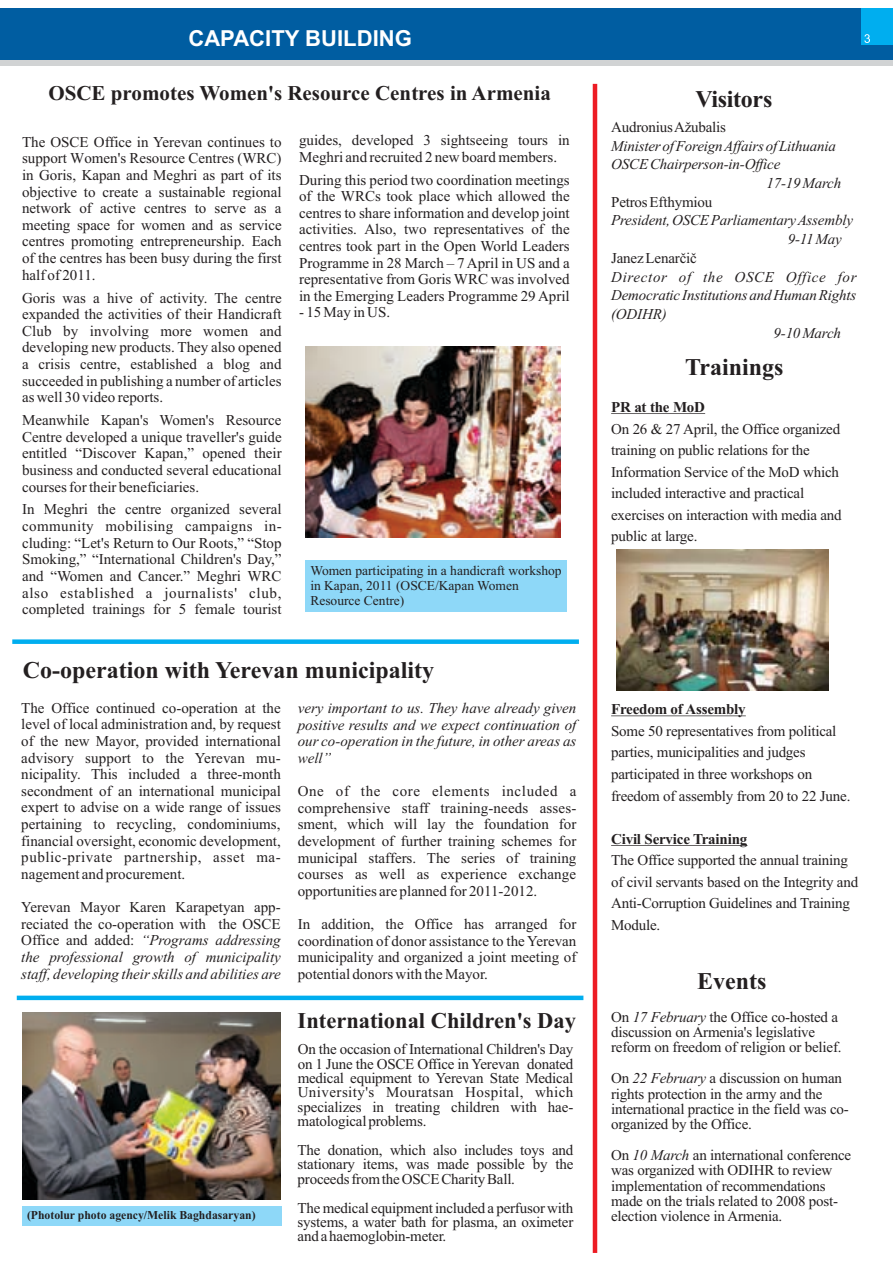
<style>
.page{position:relative;width:893px;height:1263px;background:#fff}
.page>*{position:absolute;margin:0;border:0;box-sizing:border-box;transform-origin:0 0}
.t1{font:700 24px "Times New Roman";color:#231f20}
.t2{font:700 22.5px "Times New Roman";color:#231f20}
.t3{font:700 22.05px "Arial";color:#fff}
.t4{font:700 21px "Times New Roman";color:#231f20}
.t5{font:15px/16.6px "Times New Roman";letter-spacing:-.015em;color:#231f20;text-align:justify}
.t6{font:italic 15px/16.6px "Times New Roman";letter-spacing:-.01em;color:#231f20;text-align:justify}
.t7{font:700 15px "Times New Roman";letter-spacing:-.015em;color:#231f20}
.t8{font:italic 15px "Times New Roman";letter-spacing:.045em;color:#231f20}
.t9{font:13.5px/15px "Times New Roman";color:#231f20}
.t10{font:700 12px "Times New Roman";color:#231f20}
.s1{font-style:normal}
.s2{font-style:italic}
</style>
<div class="page">
<hr style="left:593px;top:84px;width:4px;height:1169px;background:#ed1c24">
<div style="left:12px;top:639px;width:567px;height:5px;background:#00aeef"></div>
<hr style="left:17px;top:996px;width:566px;height:4px;background:#00aeef">
<img style="left:305px;top:347px;width:255px;height:191px">
<img style="left:22px;top:1012px;width:259px;height:188px">
<hr style="left:611px;top:413px;width:94px;height:1px;background:#231f20">
<hr style="left:611px;top:715px;width:135px;height:1px;background:#231f20">
<hr style="left:611px;top:845px;width:136px;height:1px;background:#231f20">
<div style="left:305px;top:561px;width:261px;height:51px;background:#8ed8f8"></div>
<img style="left:617px;top:550px;width:211px;height:141px">
<div style="left:22px;top:1206px;width:259px;height:20px;background:#8ed8f8"></div>
<div style="left:0;top:60px;width:893px;height:6px;background:#d1d3d4"></div>
<div style="left:0;top:9px;width:893px;height:51px;background:#005da1"></div>
<div style="left:861px;top:9px;width:32px;height:36px;background:#00aeef"></div>
<svg style="left:864px;top:34px;width:6px;height:9px"></svg>
<h3 class="t3" style="left:188px;top:30px;width:225px">CAPACITY BUILDING</h3>
<h3 class="t4" style="left:48px;top:86px;width:504px">OSCE promotes Women's Resource Centres in Armenia</h3>
<p class="t5" style="left:22px;top:135px;width:261px">The OSCE Office in Yerevan continues to support Women's Resource Centres (WRC) in Goris, Kapan and Meghri as part of its objective to create a sustainable regional network of active centres to serve as a meeting space for women and as service centres promoting entrepreneurship. Each of the centres has been busy during the first half of 2011.</p>
<p class="t5" style="left:22px;top:291px;width:261px">Goris was a hive of activity. The centre expanded the activities of their Handicraft Club by involving more women and developing new products. They also opened a crisis centre, established a blog and succeeded in publishing a number of articles as well 30 video reports.</p>
<p class="t5" style="left:22px;top:413px;width:261px">Meanwhile Kapan's Women's Resource Centre developed a unique traveller's guide entitled “Discover Kapan,” opened their business and conducted several educational courses for their beneficiaries.</p>
<p class="t5" style="left:22px;top:502px;width:261px">In Meghri the centre organized several community mobilising campaigns in&shy;cluding: “Let's Return to Our Roots,” “Stop Smoking,” “International Children's Day,” and “Women and Cancer.” Meghri WRC also established a journalists' club, completed trainings for 5 female tourist</p>
<p class="t5" style="left:299px;top:133px;width:272px">guides, developed 3 sightseeing tours in<br>Meghri and recruited 2 new board members.</p>
<p class="t5" style="left:299px;top:173px;width:272px">During this period two coordination meetings of the WRCs took place which allowed the centres to share information and develop joint activities. Also, two representatives of the centres took part in the Open World Leaders Programme in 28 March – 7 April in US and a representative from Goris WRC was involved in the Emerging Leaders Programme 29 April</p>
<p class="t5" style="left:299px;top:305px;width:93px">- 15 May in US.</p>
<p class="t9" style="left:310px;top:564px;width:253px">Women participating in a handicraft workshop in Kapan, 2011 (OSCE/Kapan Women<br>Resource Centre)</p>
<h1 class="t1" style="left:23px;top:661px;width:413px">Co-operation with Yerevan municipality</h1>
<p class="t5" style="left:21px;top:701px;width:261px">The Office continued co-operation at the level of local administration and, by request of the new Mayor, provided international advisory support to the Yerevan mu&shy;nicipality. This included a three-month secondment of an international municipal expert to advise on a wide range of issues pertaining to recycling, condominiums, financial oversight, economic development, public-private partnership, asset ma&shy;nagement and procurement.</p>
<p class="t6" style="left:21px;top:900px;width:261px"><span class="s1">Yerevan Mayor Karen Karapetyan app&shy;reciated the co-operation with the OSCE Office and added:</span> “Programs addressing the professional growth of municipality staff, developing their skills and abilities are</p>
<p class="t6" style="left:298px;top:701px;width:280px">very important to us. They have already given positive results and we expect continuation of our co-operation in the future, in other areas as well”</p>
<p class="t5" style="left:298px;top:784px;width:280px">One of the core elements included a comprehensive staff training-needs asses&shy;sment, which will lay the foundation for development of further training schemes for municipal staffers. The series of training courses as well as experience exchange opportunities are planned for 2011-2012.</p>
<p class="t5" style="left:298px;top:917px;width:280px">In addition, the Office has arranged for coordination of donor assistance to the Yerevan municipality and organized a joint meeting of potential donors with the Mayor.</p>
<p class="t10" style="left:27px;top:1211px;width:230px">(Photolur photo agency/Melik Baghdasaryan)</p>
<h2 class="t2" style="left:298px;top:1012px;width:280px">International Children's Day</h2>
<p class="t5" style="left:298px;top:1043px;width:277px;line-height:14.4px">On the occasion of International Children's Day on 1 June the OSCE Office in Yerevan donated medical equipment to Yerevan State Medical University's Mouratsan Hospital, which specializes in treating children with hae&shy;matological problems.</p>
<p class="t5" style="left:298px;top:1144px;width:277px;line-height:14.4px">The donation, which also includes toys and stationary items, was made possible by the proceeds from the OSCE Charity Ball.</p>
<p class="t5" style="left:298px;top:1202px;width:277px;line-height:14.4px">The medical equipment included a perfusor with systems, a water bath for plasma, an oximeter and a haemoglobin-meter.</p>
<h1 class="t1" style="left:695px;top:91px;width:78px">Visitors</h1>
<p class="t5" style="left:611px;top:120px;width:116px">Audronius Ažubalis</p>
<p class="t6" style="left:611px;top:139px;width:226px">Minister of Foreign Affairs of Lithuania</p>
<p class="t6" style="left:611px;top:157px;width:171px">OSCE Chairperson-in-Office</p>
<p class="t6" style="left:766px;top:176px;width:76px">17-19 March</p>
<p class="t5" style="left:611px;top:195px;width:103px">Petros Efthymiou</p>
<p class="t6" style="left:788px;top:212px;width:67px;line-height:18.8px;text-indent:-177px">President, OSCE Parliamentary Assembly<br>9-11 May</p>
<p class="t5" style="left:611px;top:251px;width:87px">Janez Lenarčič</p>
<p class="t8" style="left:611px;top:271px;width:247px">Director of the OSCE Office for</p>
<p class="t6" style="left:611px;top:288px;width:247px">Democratic Institutions and Human Rights</p>
<p class="t6" style="left:611px;top:307px;width:57px">(ODIHR)</p>
<p class="t6" style="left:773px;top:326px;width:69px">9-10 March</p>
<h1 class="t1" style="left:685px;top:359px;width:100px">Trainings</h1>
<p class="t7" style="left:611px;top:402px;width:95px">PR at the MoD</p>
<p class="t5" style="left:611px;top:419px;width:232px;line-height:21.6px;text-align:left">On 26 &amp; 27 April, the Office organized training on public relations for the Information Service of the MoD which included interactive and practical exercises on interaction with media and public at large.</p>
<p class="t7" style="left:611px;top:704px;width:136px">Freedom of Assembly</p>
<p class="t5" style="left:611px;top:721px;width:241px;line-height:21.6px;text-align:left">Some 50 representatives from political parties, municipalities and judges participated in three workshops on freedom of assembly from 20 to 22 June.</p>
<p class="t7" style="left:611px;top:833px;width:138px">Civil Service Training</p>
<p class="t5" style="left:611px;top:851px;width:249px;line-height:21.6px;text-align:left">The Office supported the annual training of civil servants based on the Integrity and Anti-Corruption Guidelines and Training Module.</p>
<h1 class="t1" style="left:697px;top:973px;width:71px">Events</h1>
<p class="t5" style="left:611px;top:1010px;width:232px;line-height:15.3px;text-align:left">On <span class="s2">17 February</span> the Office co-hosted a discussion on Armenia's legislative reform on freedom of religion or belief.</p>
<p class="t5" style="left:611px;top:1072px;width:239px;line-height:15.3px;text-align:left">On <span class="s2">22 February</span> a discussion on human rights protection in the army and the international practice in the field was co&shy;organized by the Office.</p>
<p class="t5" style="left:611px;top:1149px;width:242px;line-height:15.3px;text-align:left">On <span class="s2">10 March</span> an international conference was organized with ODIHR to review implementation of recommendations made on the trials related to 2008 post&shy;election violence in Armenia.</p>
</div>
